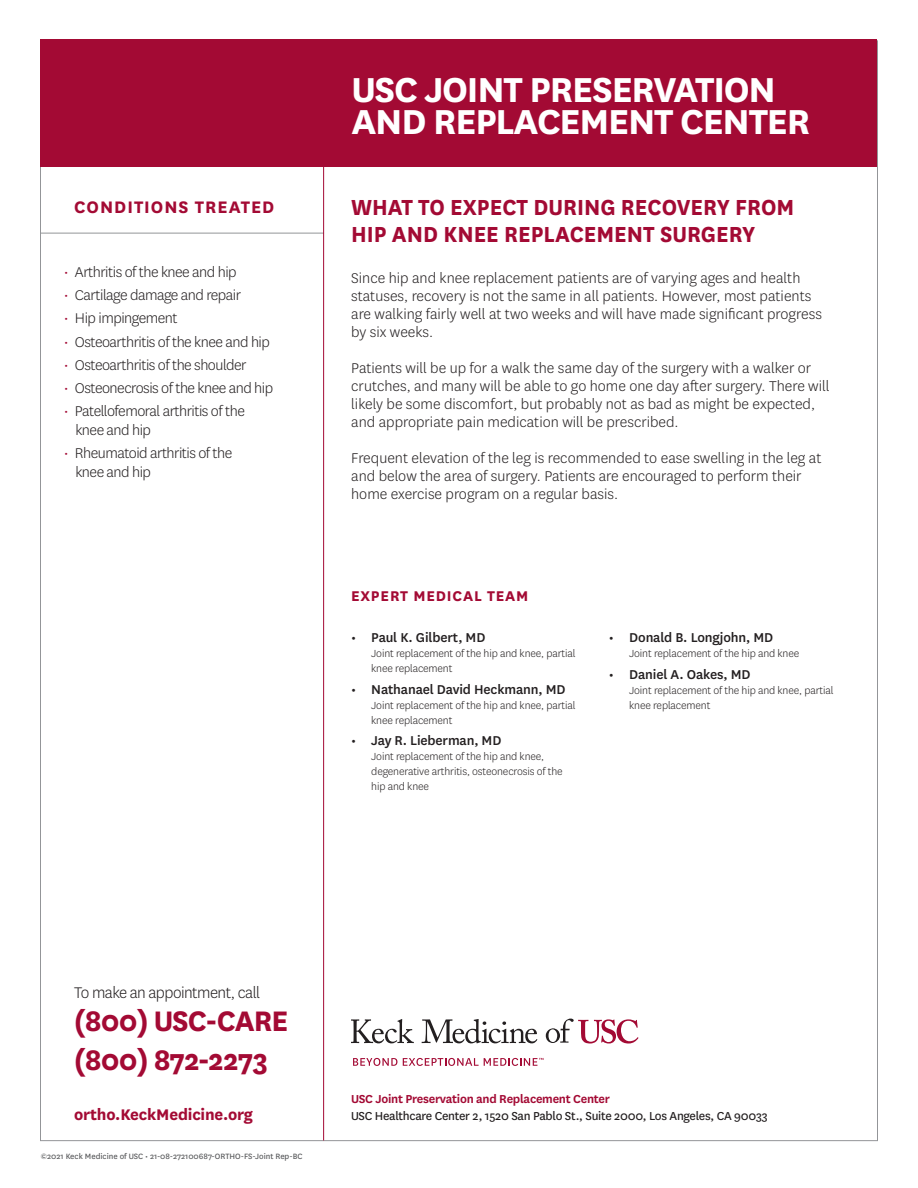
<style>
.page{position:relative;width:918px;height:1188px;background:#fff}
.page>*{position:absolute;margin:0;border:0;box-sizing:border-box;transform-origin:0 0}
.t1{font:700 40.5px/31.5px "National";letter-spacing:-.03em;color:#fff}
.t2{font:700 33px "National";letter-spacing:-.03em;color:#a30a34}
.t3{font:700 25.5px/27px "National";color:#a30a34;scale:.95 1}
.t4{font:700 19.5px "National";letter-spacing:.05em;color:#a30a34}
.t5{font:300 18px "National";letter-spacing:-.03em;color:#231f20}
.t6{font:700 18px "National";letter-spacing:-.01em;color:#a30a34}
.main_body_copy{font:300 16.5px/18px "National";color:#231f20}
.Bulleted_Copy{font:300 16.5px "National";letter-spacing:-.03em;color:#231f20}
.t7{font:700 16.5px "National";letter-spacing:.05em;color:#a30a34}
.t8{font:500 15px "National";letter-spacing:-.01em;color:#231f20}
.t9{font:13.5px "National";letter-spacing:-.02em;color:#231f20}
.t10{font:600 13.5px "National";letter-spacing:-.02em;color:#a30a34}
.t11{font:300 12px/15px "National";letter-spacing:-.01em;color:#231f20}
.t12{font:9px "National";color:#57585a}
.s1{color:#a30a34}
</style>
<div class="page">
<div style="left:40px;top:39px;width:838px;height:128px;background:#a30a34"></div>
<hr style="left:41px;top:233px;width:283px;height:1px;background:#939598">
<hr style="left:323px;top:40px;width:1px;height:1100px;background:#a30a34">
<svg style="left:351px;top:1019px;width:63px;height:24px"></svg>
<svg style="left:422px;top:1019px;width:115px;height:24px"></svg>
<svg style="left:546px;top:1019px;width:92px;height:25px"></svg>
<svg style="left:353px;top:1058px;width:44px;height:8px"></svg>
<svg style="left:403px;top:1058px;width:140px;height:8px"></svg>
<p class="t4" style="left:74px;top:193px;width:202px">CONDITIONS TREATED</p>
<p class="Bulleted_Copy" style="left:64px;top:262px;width:175px"><span class="s1">•</span> Arthritis of the knee and hip</p>
<p class="Bulleted_Copy" style="left:64px;top:285px;width:179px"><span class="s1">•</span> Cartilage damage and repair</p>
<p class="Bulleted_Copy" style="left:64px;top:308px;width:115px"><span class="s1">•</span> Hip impingement</p>
<p class="Bulleted_Copy" style="left:64px;top:331px;width:208px"><span class="s1">•</span> Osteoarthritis of the knee and hip</p>
<p class="Bulleted_Copy" style="left:64px;top:355px;width:184px"><span class="s1">•</span> Osteoarthritis of the shoulder</p>
<p class="Bulleted_Copy" style="left:64px;top:378px;width:211px"><span class="s1">•</span> Osteonecrosis of the knee and hip</p>
<p class="Bulleted_Copy" style="left:64px;top:401px;width:183px"><span class="s1">•</span> Patellofemoral arthritis of the</p>
<p class="Bulleted_Copy" style="left:75px;top:420px;width:77px">knee and hip</p>
<p class="Bulleted_Copy" style="left:64px;top:443px;width:170px"><span class="s1">•</span> Rheumatoid arthritis of the</p>
<p class="Bulleted_Copy" style="left:75px;top:462px;width:77px">knee and hip</p>
<p class="t1" style="left:351px;top:71px;width:461px">USC JOINT PRESERVATION<br>AND REPLACEMENT CENTER</p>
<p class="t3" style="left:351px;top:191px;width:468px">WHAT TO EXPECT DURING RECOVERY FROM<br>HIP AND KNEE REPLACEMENT SURGERY</p>
<p class="main_body_copy" style="left:351px;top:269px;width:472px">Since hip and knee replacement patients are of varying ages and health statuses, recovery is not the same in all patients. However, most patients are walking fairly well at two weeks and will have made significant progress by six weeks.</p>
<p class="main_body_copy" style="left:351px;top:359px;width:480px">Patients will be up for a walk the same day of the surgery with a walker or crutches, and many will be able to go home one day after surgery. There will likely be some discomfort, but probably not as bad as might be expected, and appropriate pain medication will be prescribed.</p>
<p class="main_body_copy" style="left:351px;top:449px;width:472px">Frequent elevation of the leg is recommended to ease swelling in the leg at</p>
<p class="main_body_copy" style="left:351px;top:467px;width:452px">and below the area of surgery. Patients are encouraged to perform their home exercise program on a regular basis.</p>
<p class="t7" style="left:351px;top:584px;width:179px">EXPERT MEDICAL TEAM</p>
<p class="t8" style="left:351px;top:627px;width:136px">• Paul K. Gilbert, MD</p>
<p class="t11" style="left:371px;top:645px;width:206px">Joint replacement of the hip and knee, partial knee replacement</p>
<p class="t8" style="left:351px;top:679px;width:216px">• Nathanael David Heckmann, MD</p>
<p class="t11" style="left:371px;top:697px;width:206px">Joint replacement of the hip and knee, partial knee replacement</p>
<p class="t8" style="left:351px;top:731px;width:152px">• Jay R. Lieberman, MD</p>
<p class="t11" style="left:371px;top:749px;width:193px">Joint replacement of the hip and knee, degenerative arthritis, osteonecrosis of the hip and knee</p>
<p class="t8" style="left:609px;top:627px;width:166px">• Donald B. Longjohn, MD</p>
<p class="t11" style="left:629px;top:645px;width:172px">Joint replacement of the hip and knee</p>
<p class="t8" style="left:609px;top:664px;width:143px">• Daniel A. Oakes, MD</p>
<p class="t11" style="left:629px;top:682px;width:206px">Joint replacement of the hip and knee, partial knee replacement</p>
<p class="t5" style="left:74px;top:981px;width:187px">To make an appointment, call</p>
<p class="t2" style="left:74px;top:997px;width:216px">(800) USC-CARE</p>
<p class="t2" style="left:74px;top:1037px;width:196px">(800) 872-2273</p>
<p class="t6" style="left:74px;top:1102px;width:180px">ortho.KeckMedicine.org</p>
<p class="t12" style="left:41px;top:1151px;width:263px">©2021 Keck Medicine of USC • 21-08-272100687-ORTHO-FS-Joint Rep-BC</p>
<p class="t10" style="left:351px;top:1090px;width:260px">USC Joint Preservation and Replacement Center</p>
<p class="t9" style="left:351px;top:1107px;width:418px">USC Healthcare Center 2, 1520 San Pablo St., Suite 2000, Los Angeles, CA 90033</p>
</div>
